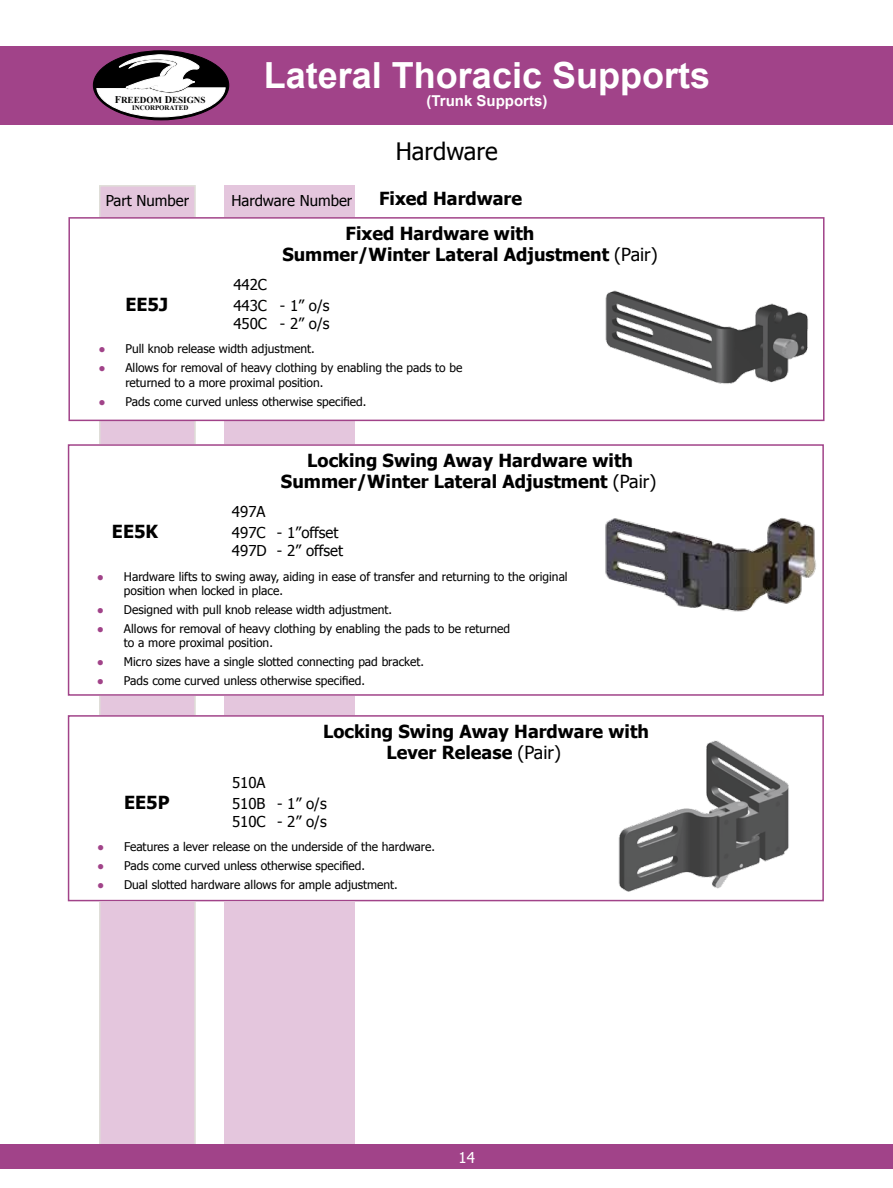
<style>
.page{position:relative;width:893px;height:1188px;background:#fff}
.page>*{position:absolute;margin:0;border:0;box-sizing:border-box;transform-origin:0 0}
.t1{font:700 36px "Arial";color:#fff}
.t2{font:24px "Tahoma";color:#000}
.t3{font:700 18px/21px "Tahoma";color:#000}
.t4{font:15px/18px "Tahoma";color:#000}
.t5{font:700 15px "Arial";color:#fff}
.t6{font:15px "Tahoma";color:#fff}
.t7{font:12px/14.4px "Tahoma";color:#000}
.t8{font:700 9.15px "Times New Roman";color:#000}
.t9{font:700 6.9px "Times New Roman";color:#000}
.s1{font-size:10.2px}
.s2{font-weight:400}
.s3{color:#a14389}
</style>
<div class="page">
<div style="left:224px;top:186px;width:131px;height:959px;background:#e4c6dd"></div>
<div style="left:99px;top:185px;width:97px;height:961px;background:#e4c6dd;border:2px solid #dfded8"></div>
<div style="left:0;top:1144px;width:893px;height:25px;background:#a14389"></div>
<div style="left:0;top:46px;width:893px;height:79px;background:#a14389"></div>
<svg style="left:97px;top:54px;width:128px;height:63px;background:#9d929a"></svg>
<div style="left:71px;top:217px;width:752px;height:204px;background:#fff"></div>
<img style="left:605px;top:290px;width:203px;height:94px">
<div style="left:68px;top:217px;width:756px;height:204px;border:2px solid #a14389"></div>
<div style="left:70px;top:715px;width:751px;height:186px;background:#fff"></div>
<img style="left:618px;top:740px;width:171px;height:152px">
<div style="left:70px;top:444px;width:751px;height:252px;background:#fff"></div>
<img style="left:605px;top:518px;width:211px;height:94px">
<div style="left:68px;top:715px;width:756px;height:186px;border:2px solid #a14389"></div>
<div style="left:68px;top:444px;width:756px;height:252px;border:2px solid #a14389"></div>
<h1 class="t1" style="left:264px;top:52px;width:448px">Lateral Thoracic Supports</h1>
<p class="t8" style="left:115px;top:94px;width:92px"><span class="s1">F</span>REEDOM <span class="s1">D</span>ESIGNS</p>
<p class="t5" style="left:427px;top:91px;width:122px">(Trunk Supports)</p>
<p class="t9" style="left:132px;top:103px;width:58px">INCORPORATED</p>
<h2 class="t2" style="left:396px;top:135px;width:103px">Hardware</h2>
<p class="t4" style="left:106px;top:191px;width:85px">Part Number</p>
<p class="t4" style="left:231px;top:191px;width:122px">Hardware Number</p>
<h3 class="t3" style="left:379px;top:187px;width:145px">Fixed Hardware</h3>
<p class="t4" style="left:233px;top:275px;width:35px">442C</p>
<h3 class="t3" style="left:282px;top:222px;width:377px;text-indent:63px">Fixed Hardware with<br>Summer/Winter Lateral Adjustment <span class="s2">(Pair)</span></h3>
<h3 class="t3" style="left:125px;top:293px;width:44px">EE5J</h3>
<p class="t4" style="left:233px;top:296px;width:98px">443C - 1” o/s<br>450C - 2” o/s</p>
<p class="t7" style="left:98px;top:341px;width:218px"><span class="s3">●</span> Pull knob release width adjustment.</p>
<p class="t7" style="left:125px;top:360px;width:339px;text-indent:-27px"><span class="s3">●</span> Allows for removal of heavy clothing by enabling the pads to be returned to a more proximal position.</p>
<p class="t7" style="left:98px;top:394px;width:270px"><span class="s3">●</span> Pads come curved unless otherwise specified.</p>
<p class="t4" style="left:232px;top:502px;width:35px">497A</p>
<h3 class="t3" style="left:281px;top:449px;width:377px;text-align:center">Locking Swing Away Hardware with<br>Summer/Winter Lateral Adjustment <span class="s2">(Pair)</span></h3>
<h3 class="t3" style="left:112px;top:520px;width:48px">EE5K</h3>
<p class="t4" style="left:232px;top:523px;width:113px">497C - 1”offset<br>497D - 2” offset</p>
<p class="t7" style="left:124px;top:568px;width:445px;text-indent:-27px"><span class="s3">●</span> Hardware lifts to swing away, aiding in ease of transfer and returning to the original position when locked in place.</p>
<p class="t7" style="left:97px;top:602px;width:297px"><span class="s3">●</span> Designed with pull knob release width adjustment.</p>
<p class="t7" style="left:124px;top:621px;width:388px;text-indent:-27px"><span class="s3">●</span> Allows for removal of heavy clothing by enabling the pads to be returned to a more proximal position.</p>
<p class="t7" style="left:97px;top:654px;width:329px"><span class="s3">●</span> Micro sizes have a single slotted connecting pad bracket.</p>
<p class="t7" style="left:97px;top:673px;width:270px"><span class="s3">●</span> Pads come curved unless otherwise specified.</p>
<p class="t4" style="left:232px;top:773px;width:35px">510A</p>
<h3 class="t3" style="left:386px;top:720px;width:264px;text-indent:-63px">Locking Swing Away Hardware with<br>Lever Release <span class="s2">(Pair)</span></h3>
<h3 class="t3" style="left:124px;top:791px;width:47px">EE5P</h3>
<p class="t4" style="left:232px;top:794px;width:96px">510B - 1” o/s<br>510C - 2” o/s</p>
<p class="t7" style="left:97px;top:839px;width:339px"><span class="s3">●</span> Features a lever release on the underside of the hardware.</p>
<p class="t7" style="left:97px;top:858px;width:270px"><span class="s3">●</span> Pads come curved unless otherwise specified.</p>
<p class="t7" style="left:97px;top:877px;width:302px"><span class="s3">●</span> Dual slotted hardware allows for ample adjustment.</p>
<p class="t6" style="left:459px;top:1148px;width:18px">14</p>
</div>
